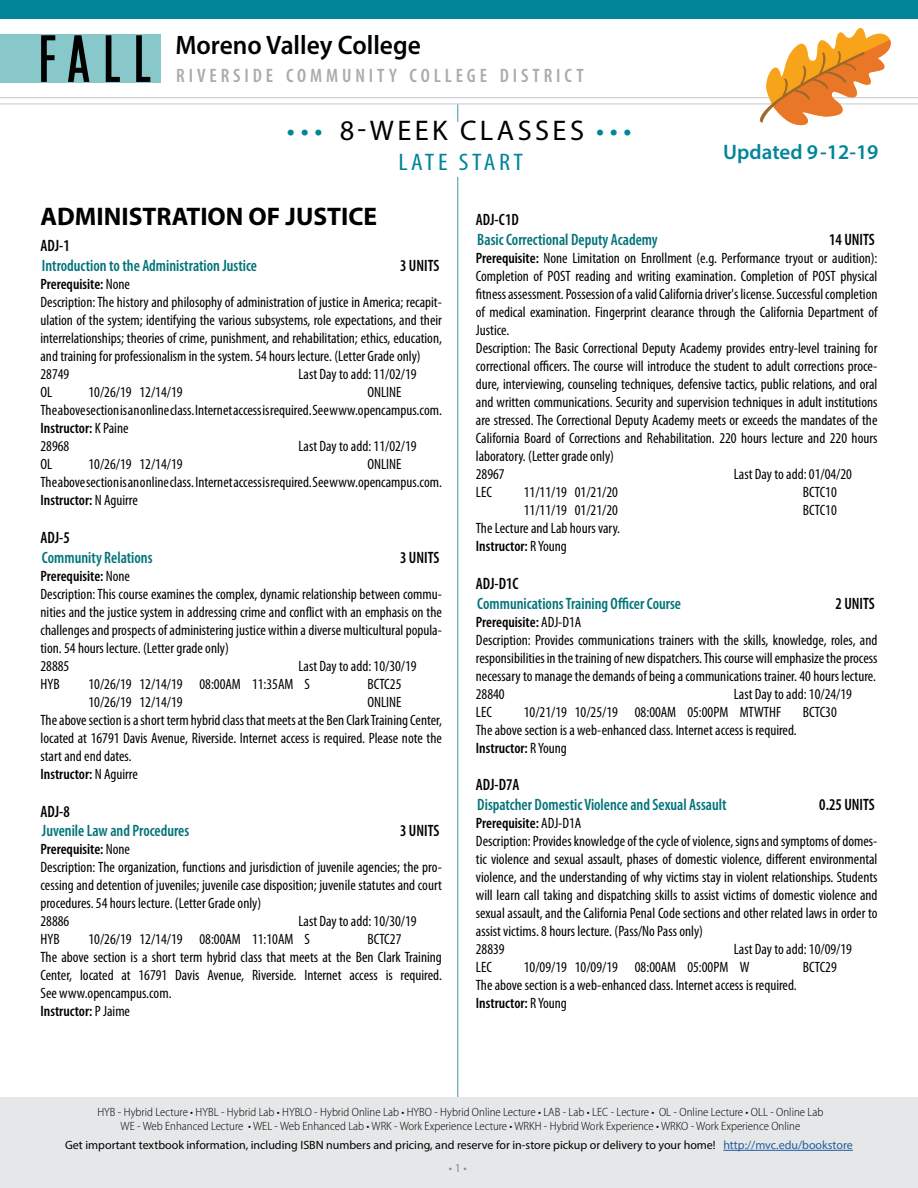
<style>
.page{position:relative;width:918px;height:1188px;background:#fff}
.page>*{position:absolute;margin:0;border:0;box-sizing:border-box;transform-origin:0 0}
.t1{font:28.5px "Myriad Pro";letter-spacing:.12em;color:#000}
.t2{font:600 26.85px "Myriad Pro";color:#000;scale:.95 1}
.t3{font:700 25.5px "Myriad Pro";color:#000}
.t4{font:condensed 24px "Myriad Pro";letter-spacing:.13em;color:#008599;scale:1.12 1}
.t5{font:600 21px "Myriad Pro";color:#008599}
.t6{font:600 condensed 19.5px "Myriad Pro";letter-spacing:.2em;color:#a9abae}
.t7{font:600 condensed 16.5px "Myriad Pro";color:#007378;scale:.95 1}
.t8{font:600 condensed 16.5px "Myriad Pro";color:#000;scale:.95 1}
.t9{font:condensed 15px/18px "Myriad Pro";color:#000}
.t10{font:300 semi-condensed 12px/14.4px "Myriad Pro";color:#000;text-align:center}
.t11{font:12px "Myriad Pro";color:#000}
.t12{font:12px "Myriad Pro";color:#888a8c}
.s1{color:#008599}
.s2{font-weight:600}
.s3{color:#215e9e}
</style>
<div class="page">
<hr style="left:457px;top:104px;width:1px;height:1004px;background:#4396a8">
<div style="left:0;top:1097px;width:918px;height:91px;background:#e6e7e8"></div>
<hr style="left:723px;top:1150px;width:130px;height:1px;background:#215e9e">
<hr style="left:0;top:97px;width:918px;height:1px;background:#d1d3d4">
<hr style="left:0;top:103px;width:918px;height:2px;background:#d1d3d4">
<svg style="left:760px;top:28px;width:135px;height:98px"></svg>
<div style="left:0;top:0;width:918px;height:18px;background:#008599"></div>
<div style="left:0;top:34px;width:161px;height:48px;background:#88c8cb"></div>
<svg style="left:41px;top:35px;width:109px;height:47px"></svg>
<h2 class="t2" style="left:175px;top:28px;width:260px">Moreno Valley College</h2>
<h3 class="t6" style="left:176px;top:63px;width:409px">RIVERSIDE COMMUNITY COLLEGE DISTRICT</h3>
<h1 class="t1" style="left:287px;top:113px;width:346px"><span class="s1">•••</span> 8-WEEK CLASSES <span class="s1">•••</span></h1>
<h3 class="t4" style="left:398px;top:148px;width:113px">LATE START</h3>
<h3 class="t5" style="left:723px;top:139px;width:157px">Updated 9-12-19</h3>
<h3 class="t3" style="left:40px;top:200px;width:338px">ADMINISTRATION OF JUSTICE</h3>
<p class="t8" style="left:40px;top:236px;width:32px">ADJ-1</p>
<p class="t7" style="left:42px;top:256px;width:228px">Introduction to the Administration Justice</p>
<p class="t8" style="left:400px;top:256px;width:43px">3 UNITS</p>
<p class="t9" style="left:40px;top:275px;width:403px"><span class="s2">Prerequisite:</span> None<br>Description: The history and philosophy of administration of justice in America; recapit&shy;ulation of the system; identifying the various subsystems, role expectations, and their interrelationships; theories of crime, punishment, and rehabilitation; ethics, education, and training for professionalism in the system. 54 hours lecture. (Letter Grade only)<br>28749</p>
<p class="t9" style="left:298px;top:365px;width:120px">Last Day to add: 11/02/19</p>
<p class="t9" style="left:40px;top:383px;width:403px;text-indent:327px">ONLINE<br>The above section is an online class. Internet access is required. See www.opencampus.com.<br><span class="s2">Instructor:</span> K Paine<br>28968</p>
<p class="t9" style="left:40px;top:383px;width:13px">OL</p>
<p class="t9" style="left:88px;top:383px;width:96px">10/26/19 12/14/19</p>
<p class="t9" style="left:298px;top:437px;width:120px">Last Day to add: 11/02/19</p>
<p class="t9" style="left:40px;top:455px;width:13px">OL</p>
<p class="t9" style="left:88px;top:455px;width:96px">10/26/19 12/14/19</p>
<p class="t9" style="left:40px;top:455px;width:403px;text-indent:327px">ONLINE<br>The above section is an online class. Internet access is required. See www.opencampus.com.<br><span class="s2">Instructor:</span> N Aguirre</p>
<p class="t8" style="left:40px;top:527px;width:32px">ADJ-5</p>
<p class="t7" style="left:42px;top:547px;width:118px">Community Relations</p>
<p class="t8" style="left:400px;top:547px;width:43px">3 UNITS</p>
<p class="t9" style="left:40px;top:567px;width:403px"><span class="s2">Prerequisite:</span> None<br>Description: This course examines the complex, dynamic relationship between commu&shy;nities and the justice system in addressing crime and conflict with an emphasis on the challenges and prospects of administering justice within a diverse multicultural popula&shy;tion. 54 hours lecture. (Letter grade only)<br>28885</p>
<p class="t9" style="left:298px;top:657px;width:120px">Last Day to add: 10/30/19</p>
<p class="t9" style="left:40px;top:675px;width:21px">HYB</p>
<p class="t9" style="left:88px;top:675px;width:223px">10/26/19 12/14/19 08:00AM 11:35AM S</p>
<p class="t9" style="left:368px;top:675px;width:35px">BCTC25</p>
<p class="t9" style="left:88px;top:693px;width:96px">10/26/19 12/14/19</p>
<p class="t9" style="left:40px;top:693px;width:403px;text-indent:327px">ONLINE<br>The above section is a short term hybrid class that meets at the Ben Clark Training Center, located at 16791 Davis Avenue, Riverside. Internet access is required. Please note the start and end dates.<br><span class="s2">Instructor:</span> N Aguirre</p>
<p class="t8" style="left:40px;top:801px;width:32px">ADJ-8</p>
<p class="t7" style="left:42px;top:821px;width:157px">Juvenile Law and Procedures</p>
<p class="t8" style="left:400px;top:821px;width:43px">3 UNITS</p>
<p class="t9" style="left:40px;top:840px;width:403px"><span class="s2">Prerequisite:</span> None<br>Description: The organization, functions and jurisdiction of juvenile agencies; the pro&shy;cessing and detention of juveniles; juvenile case disposition; juvenile statutes and court procedures. 54 hours lecture. (Letter Grade only)<br>28886</p>
<p class="t9" style="left:298px;top:912px;width:120px">Last Day to add: 10/30/19</p>
<p class="t9" style="left:40px;top:930px;width:21px">HYB</p>
<p class="t9" style="left:88px;top:930px;width:223px">10/26/19 12/14/19 08:00AM 11:10AM S</p>
<p class="t9" style="left:40px;top:930px;width:403px;text-indent:327px">BCTC27<br>The above section is a short term hybrid class that meets at the Ben Clark Training Center, located at 16791 Davis Avenue, Riverside. Internet access is required.<br>See www.opencampus.com.<br><span class="s2">Instructor:</span> P Jaime</p>
<p class="t8" style="left:476px;top:210px;width:47px">ADJ-C1D</p>
<p class="t7" style="left:477px;top:229px;width:191px">Basic Correctional Deputy Academy</p>
<p class="t8" style="left:829px;top:229px;width:50px">14 UNITS</p>
<p class="t9" style="left:476px;top:249px;width:403px"><span class="s2">Prerequisite:</span> None Limitation on Enrollment (e.g. Performance tryout or audition):<br>Completion of POST reading and writing examination. Completion of POST physical fitness assessment. Possession of a valid California driver's license. Successful completion of medical examination. Fingerprint clearance through the California Department of Justice.<br>Description: The Basic Correctional Deputy Academy provides entry-level training for correctional officers. The course will introduce the student to adult corrections proce&shy;dure, interviewing, counseling techniques, defensive tactics, public relations, and oral and written communications. Security and supervision techniques in adult institutions are stressed. The Correctional Deputy Academy meets or exceeds the mandates of the California Board of Corrections and Rehabilitation. 220 hours lecture and 220 hours laboratory. (Letter grade only)<br>28967</p>
<p class="t9" style="left:734px;top:465px;width:120px">Last Day to add: 01/04/20</p>
<p class="t9" style="left:476px;top:483px;width:18px">LEC</p>
<p class="t9" style="left:524px;top:483px;width:96px">11/11/19 01/21/20</p>
<p class="t9" style="left:803px;top:483px;width:35px">BCTC10</p>
<p class="t9" style="left:524px;top:501px;width:96px">11/11/19 01/21/20</p>
<p class="t9" style="left:803px;top:501px;width:35px">BCTC10</p>
<p class="t9" style="left:476px;top:519px;width:146px">The Lecture and Lab hours vary.<br><span class="s2">Instructor:</span> R Young</p>
<p class="t8" style="left:476px;top:573px;width:46px">ADJ-D1C</p>
<p class="t7" style="left:477px;top:593px;width:216px">Communications Training Officer Course</p>
<p class="t8" style="left:835px;top:593px;width:43px">2 UNITS</p>
<p class="t9" style="left:476px;top:612px;width:403px"><span class="s2">Prerequisite:</span> ADJ-D1A<br>Description: Provides communications trainers with the skills, knowledge, roles, and responsibilities in the training of new dispatchers. This course will emphasize the process necessary to manage the demands of being a communications trainer. 40 hours lecture.<br>28840</p>
<p class="t9" style="left:734px;top:684px;width:120px">Last Day to add: 10/24/19</p>
<p class="t9" style="left:476px;top:702px;width:18px">LEC</p>
<p class="t9" style="left:524px;top:702px;width:259px">10/21/19 10/25/19 08:00AM 05:00PM MTWTHF</p>
<p class="t9" style="left:803px;top:702px;width:35px">BCTC30</p>
<p class="t9" style="left:476px;top:720px;width:322px">The above section is a web-enhanced class. Internet access is required.<br><span class="s2">Instructor:</span> R Young</p>
<p class="t8" style="left:476px;top:775px;width:48px">ADJ-D7A</p>
<p class="t7" style="left:477px;top:795px;width:264px">Dispatcher Domestic Violence and Sexual Assault</p>
<p class="t8" style="left:819px;top:795px;width:60px">0.25 UNITS</p>
<p class="t9" style="left:476px;top:814px;width:403px"><span class="s2">Prerequisite:</span> ADJ-D1A<br>Description: Provides knowledge of the cycle of violence, signs and symptoms of domes&shy;tic violence and sexual assault, phases of domestic violence, different environmental violence, and the understanding of why victims stay in violent relationships. Students will learn call taking and dispatching skills to assist victims of domestic violence and sexual assault, and the California Penal Code sections and other related laws in order to assist victims. 8 hours lecture. (Pass/No Pass only)<br>28839</p>
<p class="t9" style="left:734px;top:940px;width:120px">Last Day to add: 10/09/19</p>
<p class="t9" style="left:476px;top:958px;width:18px">LEC</p>
<p class="t9" style="left:524px;top:958px;width:227px">10/09/19 10/09/19 08:00AM 05:00PM W</p>
<p class="t9" style="left:803px;top:958px;width:35px">BCTC29</p>
<p class="t9" style="left:476px;top:976px;width:322px">The above section is a web-enhanced class. Internet access is required.<br><span class="s2">Instructor:</span> R Young</p>
<p class="t10" style="left:97px;top:1105px;width:727px">HYB - Hybrid Lecture • HYBL - Hybrid Lab • HYBLO - Hybrid Online Lab • HYBO - Hybrid Online Lecture • LAB - Lab • LEC - Lecture • OL - Online Lecture • OLL - Online Lab<br>WE - Web Enhanced Lecture • WEL - Web Enhanced Lab • WRK - Work Experience Lecture • WRKH - Hybrid Work Experience • WRKO - Work Experience Online</p>
<p class="t11" style="left:65px;top:1138px;width:789px">Get important textbook information, including ISBN numbers and pricing, and reserve for in-store pickup or delivery to your home! <span class="s3">http://mvc.edu/bookstore</span></p>
<p class="t12" style="left:449px;top:1160px;width:20px">• 1 •</p>
</div>
